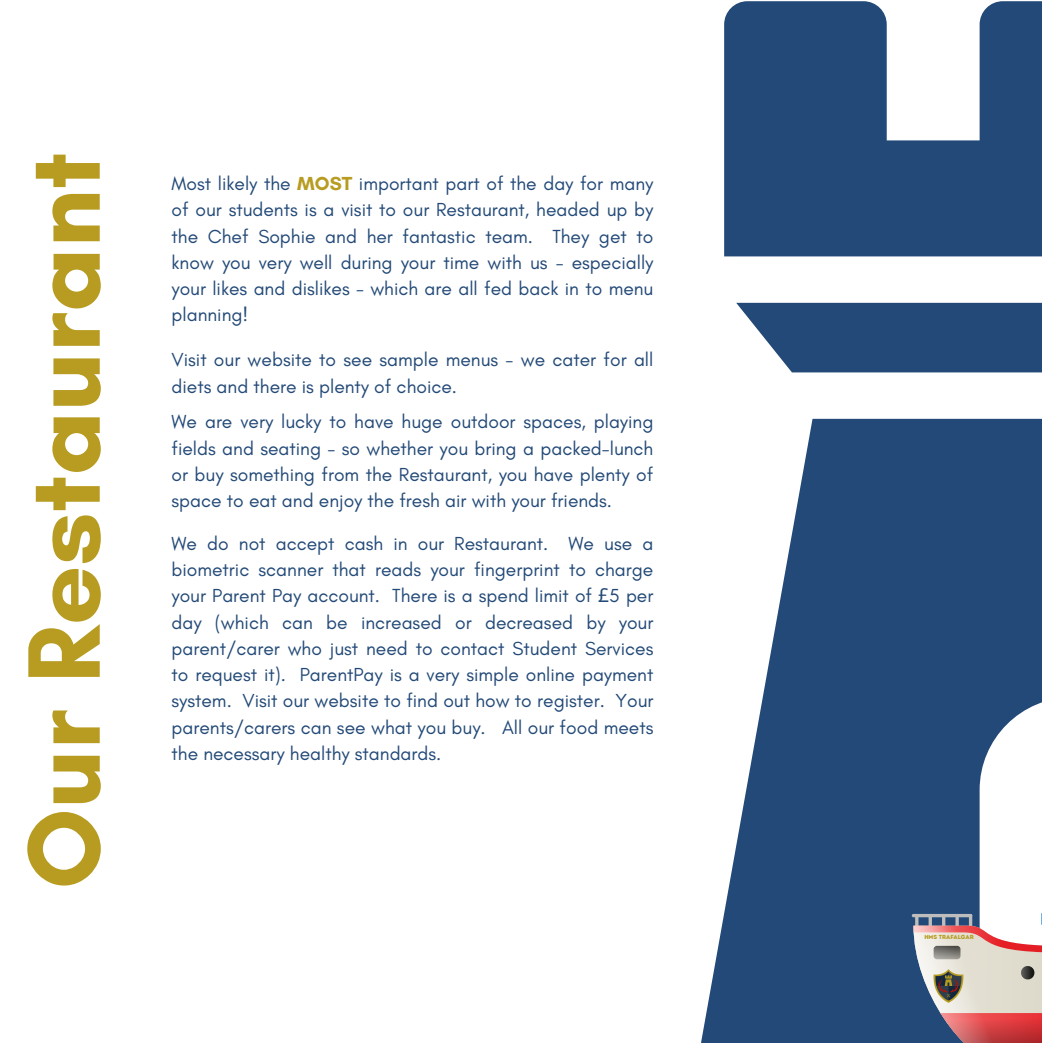
<style>
.page{position:relative;width:1042px;height:1043px;background:#fff}
.page>*{position:absolute;margin:0;border:0;box-sizing:border-box;transform-origin:0 0}
.t1{font:700 104.83px "Glacial Indifference";color:#b79c21}
.t2{font:19.25px/26.2px "Glacial Indifference";color:#224977;text-align:justify}
.t3{font:5.77px "Intro Rust Base";color:#b79c21}
.s1{font-weight:700;color:#b79c21}
.s2{font-family:"Noto Sans"}
</style>
<div class="page">
<svg style="left:701px;top:1px;width:340px;height:1040px;fill:#224977"></svg>
<svg style="left:913px;top:911px;width:128px;height:130px;background:#c1a6a8"></svg>
<img style="left:931px;top:968px;width:34px;height:34px">
<p class="t1" style="left:0;top:888px;width:738px;rotate:-90deg">Our Restaurant</p>
<p class="t2" style="left:171px;top:170px;width:483px">Most likely the <span class="s1">MOST</span> important part of the day for many of our students is a visit to our Restaurant, headed up by the Chef Sophie and her fantastic team. They get to know you very well during your time with us - especially your likes and dislikes - which are all fed back in to menu planning!</p>
<p class="t2" style="left:171px;top:346px;width:483px">Visit our website to see sample menus - we cater for all diets and there is plenty of choice.</p>
<p class="t2" style="left:171px;top:408px;width:483px">We are very lucky to have huge outdoor spaces, playing fields and seating - so whether you bring a packed-lunch or buy something from the Restaurant, you have plenty of space to eat and enjoy the fresh air with your friends.</p>
<p class="t2" style="left:171px;top:529px;width:483px">We do not accept cash in our Restaurant. We use a biometric scanner that reads your fingerprint to charge your Parent Pay account. There is a spend limit of <span class="s2">£</span>5 per day (which can be increased or decreased by your parent/carer who just need to contact Student Services to request it). ParentPay is a very simple online payment system. Visit our website to find out how to register. Your parents/carers can see what you buy. All our food meets the necessary healthy standards.</p>
<p class="t3" style="left:924px;top:933px;width:51px">HMS TRAFALGAR</p>
</div>
